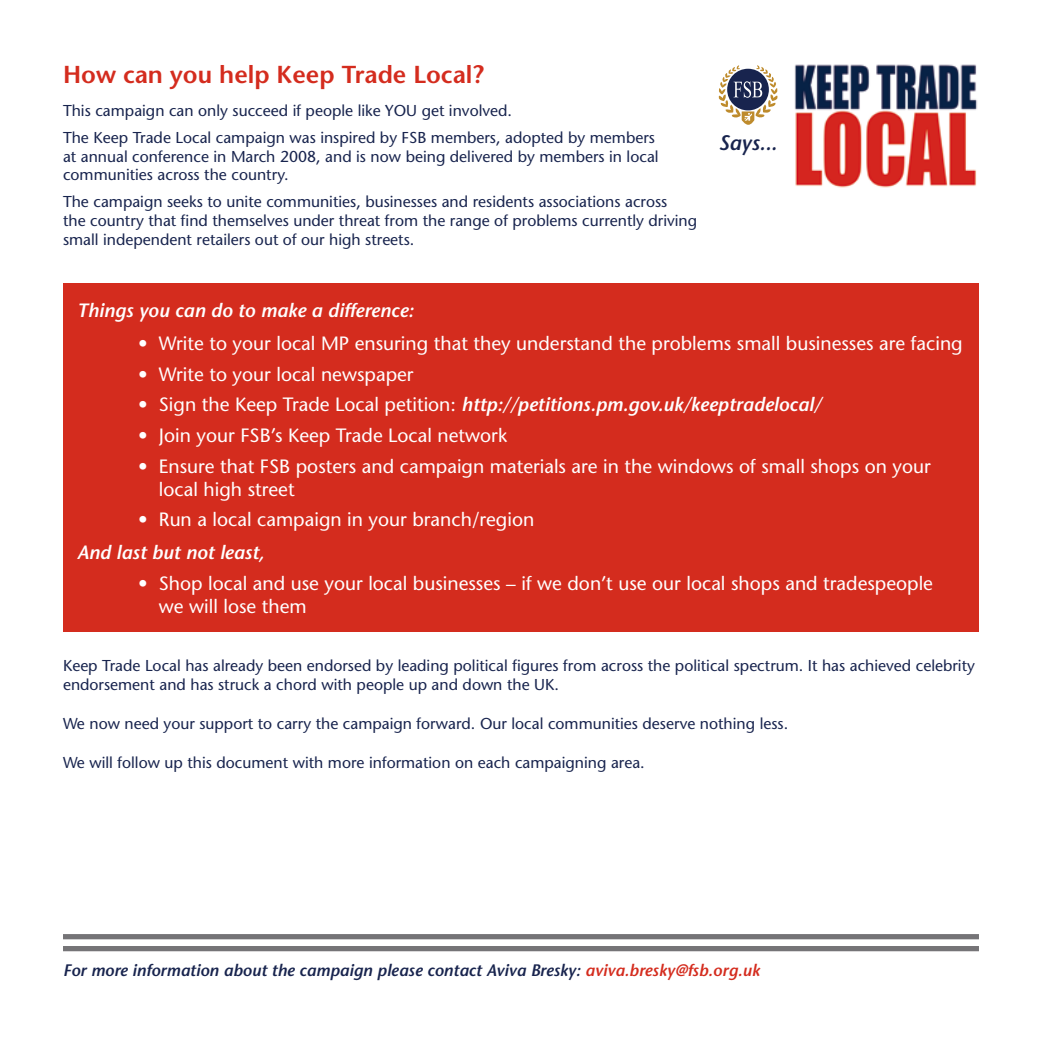
<style>
.page{position:relative;width:1042px;height:1042px;background:#fff}
.page>*{position:absolute;margin:0;border:0;box-sizing:border-box;transform-origin:0 0}
.t1{font:600 24.5px "Stone Sans";color:#d42c1e}
.t2{font:italic 600 21px "Stone Sans";color:#18244e}
.t3{font:19.25px/23.1px "Stone Sans";color:#fff}
.t4{font:italic 600 19.25px "Stone Sans";color:#fff}
.t5{font:italic 600 16.62px "Stone Sans";color:#18244e}
.t6{font:15.75px/18.9px "Stone Sans";color:#18244e}
.s1{font-weight:400;font-style:normal}
.s2{color:#d42c1e}
</style>
<div class="page">
<div style="left:63px;top:283px;width:916px;height:348px;background:#d42c1e"></div>
<img style="left:794px;top:64px;width:184px;height:124px">
<svg style="left:718px;top:65px;width:60px;height:60px"></svg>
<div style="left:63px;top:946px;width:916px;height:5px;background:#757477"></div>
<div style="left:63px;top:934px;width:916px;height:5px;background:#757477"></div>
<h1 class="t1" style="left:63px;top:59px;width:422px">How can you help Keep Trade Local?</h1>
<p class="t6" style="left:63px;top:98px;width:593px;line-height:26.2px">This campaign can only succeed if people like YOU get involved.<br>The Keep Trade Local campaign was inspired by FSB members, adopted by members</p>
<p class="t6" style="left:63px;top:146px;width:597px">at annual conference in March 2008, and is now being delivered by members in local communities across the country.</p>
<p class="t6" style="left:63px;top:192px;width:636px">The campaign seeks to unite communities, businesses and residents associations across<br>the country that find themselves under threat from the range of problems currently driving small independent retailers out of our high streets.</p>
<h2 class="t2" style="left:719px;top:130px;width:60px">Says...</h2>
<p class="t4" style="left:77px;top:299px;width:338px">Things you can do to make a difference:</p>
<p class="t3" style="left:138px;top:332px;width:826px">• Write to your local MP ensuring that they understand the problems small businesses are facing</p>
<p class="t3" style="left:138px;top:362px;width:277px">• Write to your local newspaper</p>
<p class="t4" style="left:138px;top:393px;width:684px"><span class="s1">• Sign the Keep Trade Local petition:</span> http://petitions.pm.gov.uk/keeptradelocal/</p>
<p class="t3" style="left:138px;top:424px;width:370px">• Join your FSB’s Keep Trade Local network</p>
<p class="t3" style="left:159px;top:454px;width:773px;text-indent:-21px">• Ensure that FSB posters and campaign materials are in the windows of small shops on your local high street</p>
<p class="t3" style="left:138px;top:508px;width:397px">• Run a local campaign in your branch/region</p>
<p class="t4" style="left:77px;top:540px;width:189px">And last but not least,</p>
<p class="t3" style="left:159px;top:571px;width:775px;text-indent:-21px">• Shop local and use your local businesses – if we don’t use our local shops and tradespeople we will lose them</p>
<p class="t6" style="left:63px;top:656px;width:913px">Keep Trade Local has already been endorsed by leading political figures from across the political spectrum. It has achieved celebrity endorsement and has struck a chord with people up and down the UK.</p>
<p class="t6" style="left:63px;top:714px;width:727px">We now need your support to carry the campaign forward. Our local communities deserve nothing less.</p>
<p class="t6" style="left:63px;top:753px;width:583px">We will follow up this document with more information on each campaigning area.</p>
<p class="t5" style="left:63px;top:960px;width:698px">For more information about the campaign please contact Aviva Bresky: <span class="s2">aviva.bresky@fsb.org.uk</span></p>
</div>
